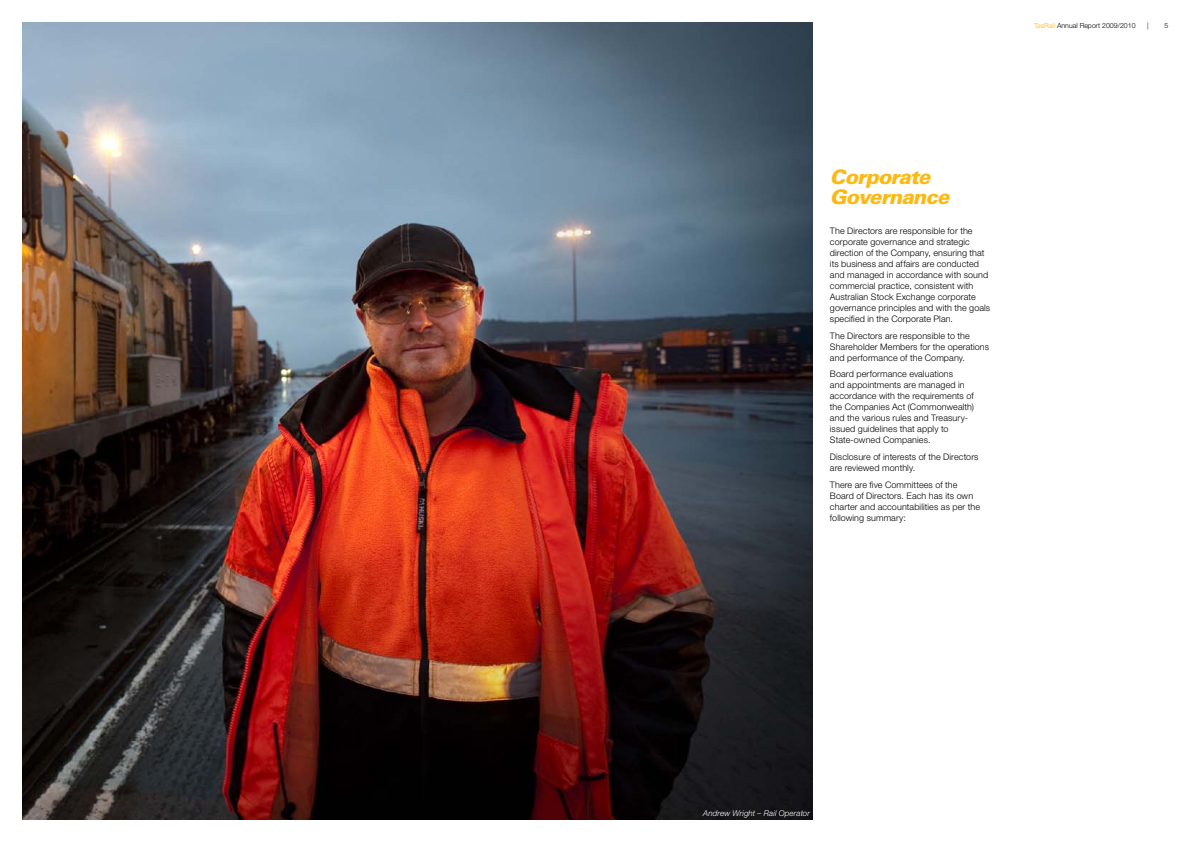
<style>
.page{position:relative;width:1191px;height:842px;background:#fff}
.page>*{position:absolute;margin:0;border:0;box-sizing:border-box;transform-origin:0 0}
.t1{font:italic 900 20px/20px "Univers LT Std";letter-spacing:-.04em;color:#fdb913}
.t2{font:300 9px/11px "Helvetica Neue LT";letter-spacing:.01em;color:#000}
.t3{font:italic 300 8px "Helvetica Neue LT";letter-spacing:.015em;color:#fff}
.t4{font:300 7px "Helvetica Neue LT";color:#000}
.s1{color:#fdb913}
</style>
<div class="page">
<img style="left:23px;top:23px;width:790px;height:796px">
<p class="t4" style="left:1034px;top:21px;width:103px"><span class="s1">TasRail</span> Annual Report 2009/2010</p>
<p class="t4" style="left:1147px;top:21px;width:3px">|</p>
<p class="t4" style="left:1164px;top:21px;width:5px">5</p>
<h1 class="t1" style="left:830px;top:167px;width:121px">Corporate<br>Governance</h1>
<p class="t2" style="left:830px;top:225px;width:162px">The Directors are responsible for the corporate governance and strategic direction of the Company, ensuring that its business and affairs are conducted and managed in accordance with sound commercial practice, consistent with Australian Stock Exchange corporate governance principles and with the goals specified in the Corporate Plan.</p>
<p class="t2" style="left:830px;top:330px;width:161px">The Directors are responsible to the<br>Shareholder Members for the operations and performance of the Company.</p>
<p class="t2" style="left:830px;top:368px;width:146px">Board performance evaluations<br>and appointments are managed in accordance with the requirements of the Companies Act (Commonwealth) and the various rules and Treasury&shy;issued guidelines that apply to<br>State‑owned Companies.</p>
<p class="t2" style="left:830px;top:451px;width:150px">Disclosure of interests of the Directors are reviewed monthly.</p>
<p class="t2" style="left:830px;top:479px;width:152px">There are five Committees of the<br>Board of Directors. Each has its own charter and accountabilities as per the following summary:</p>
<p class="t3" style="left:703px;top:809px;width:108px">Andrew Wright – Rail Operator</p>
</div>
